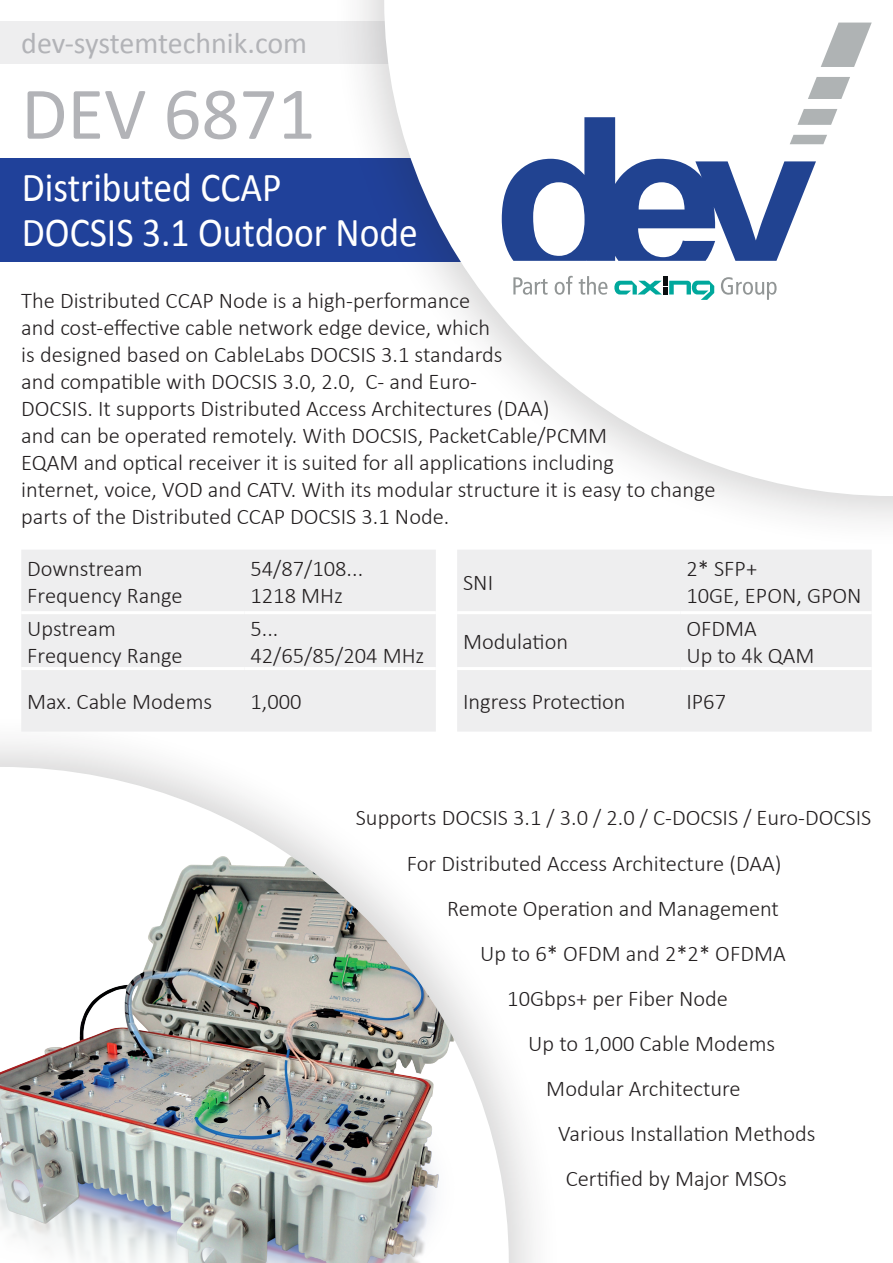
<style>
.page{position:relative;width:893px;height:1263px;background:#fff}
.page>*{position:absolute;margin:0;border:0;box-sizing:border-box;transform-origin:0 0}
.t1{font:75px "Calibri";color:#b2b3b7}
.t2{font:41.25px/45px "Calibri";color:#fff;scale:.91 1}
.t3{font:30px "Calibri";color:#b2b3b7}
.t4{font:300 22.5px/27px "Calibri";color:#231f20}
</style>
<div class="page">
<div style="left:0;top:21px;width:417px;height:43px;background:#eeeeef"></div>
<div style="left:0;top:158px;width:742px;height:103px;background:#20419a"></div>
<div style="left:329px;top:0;width:564px;height:551px;background:#231f20;opacity:.2"></div>
<svg style="left:384px;top:0;width:509px;height:496px"></svg>
<svg style="left:513px;top:277px;width:35px;height:18px"></svg>
<svg style="left:555px;top:276px;width:18px;height:19px"></svg>
<svg style="left:721px;top:277px;width:56px;height:23px"></svg>
<svg style="left:579px;top:276px;width:135px;height:24px"></svg>
<svg style="left:821px;top:23px;width:51px;height:44px"></svg>
<svg style="left:808px;top:77px;width:42px;height:22px"></svg>
<svg style="left:816px;top:135px;width:11px;height:9px"></svg>
<svg style="left:797px;top:109px;width:40px;height:16px"></svg>
<svg style="left:502px;top:117px;width:314px;height:144px;fill:#fefefe"></svg>
<div style="left:0;top:712px;width:563px;height:551px;background:#231f20;opacity:.2"></div>
<svg style="left:0;top:767px;width:509px;height:496px"></svg>
<img style="left:0;top:856px;width:493px;height:407px">
<div style="left:21px;top:550px;width:415px;height:182px;background:#eeeeef"></div>
<hr style="left:21px;top:611px;width:223px;height:3px;background:#fff">
<hr style="left:244px;top:611px;width:192px;height:3px;background:#fff">
<hr style="left:21px;top:667px;width:223px;height:3px;background:#fff">
<hr style="left:244px;top:667px;width:192px;height:3px;background:#fff">
<div style="left:457px;top:550px;width:415px;height:182px;background:#eeeeef"></div>
<hr style="left:457px;top:611px;width:223px;height:3px;background:#fff">
<hr style="left:680px;top:611px;width:192px;height:3px;background:#fff">
<hr style="left:457px;top:667px;width:223px;height:3px;background:#fff">
<hr style="left:680px;top:667px;width:192px;height:3px;background:#fff">
<h3 class="t3" style="left:21px;top:24px;width:287px">dev-systemtechnik.com</h3>
<h1 class="t1" style="left:21px;top:66px;width:296px">DEV 6871</h1>
<h2 class="t2" style="left:22px;top:165px;width:437px">Distributed CCAP<br>DOCSIS 3.1 Outdoor Node</h2>
<p class="t4" style="left:21px;top:286px;width:696px">The Distributed CCAP Node is a high-performance<br>and cost-effective cable network edge device, which<br>is designed based on CableLabs DOCSIS 3.1 standards<br>and compatible with DOCSIS 3.0, 2.0, C- and Euro-<br>DOCSIS. It supports Distributed Access Architectures (DAA)<br>and can be operated remotely. With DOCSIS, PacketCable/PCMM<br>EQAM and optical receiver it is suited for all applications including<br>internet, voice, VOD and CATV. With its modular structure it is easy to change parts of the Distributed CCAP DOCSIS 3.1 Node.</p>
<p class="t4" style="left:27px;top:555px;width:157px">Downstream<br>Frequency Range</p>
<p class="t4" style="left:250px;top:555px;width:114px">54/87/108...<br>1218 MHz</p>
<p class="t4" style="left:27px;top:614px;width:157px">Upstream<br>Frequency Range</p>
<p class="t4" style="left:250px;top:614px;width:175px">5...<br>42/65/85/204 MHz</p>
<p class="t4" style="left:27px;top:687px;width:186px">Max. Cable Modems</p>
<p class="t4" style="left:250px;top:687px;width:53px">1,000</p>
<p class="t4" style="left:463px;top:568px;width:32px">SNI</p>
<p class="t4" style="left:463px;top:628px;width:107px">Modulation</p>
<p class="t4" style="left:686px;top:555px;width:177px">2* SFP+<br>10GE, EPON, GPON</p>
<p class="t4" style="left:686px;top:614px;width:130px">OFDMA<br>Up to 4k QAM</p>
<p class="t4" style="left:463px;top:687px;width:164px">Ingress Protection</p>
<p class="t4" style="left:686px;top:687px;width:41px">IP67</p>
<p class="t4" style="left:356px;top:804px;width:517px">Supports DOCSIS 3.1 / 3.0 / 2.0 / C-DOCSIS / Euro-DOCSIS</p>
<p class="t4" style="left:407px;top:849px;width:376px">For Distributed Access Architecture (DAA)</p>
<p class="t4" style="left:447px;top:894px;width:333px">Remote Operation and Management</p>
<p class="t4" style="left:480px;top:939px;width:307px">Up to 6* OFDM and 2*2* OFDMA</p>
<p class="t4" style="left:507px;top:984px;width:222px">10Gbps+ per Fiber Node</p>
<p class="t4" style="left:528px;top:1029px;width:248px">Up to 1,000 Cable Modems</p>
<p class="t4" style="left:546px;top:1074px;width:196px">Modular Architecture</p>
<p class="t4" style="left:558px;top:1119px;width:259px">Various Installation Methods</p>
<p class="t4" style="left:566px;top:1164px;width:223px">Certified by Major MSOs</p>
</div>
